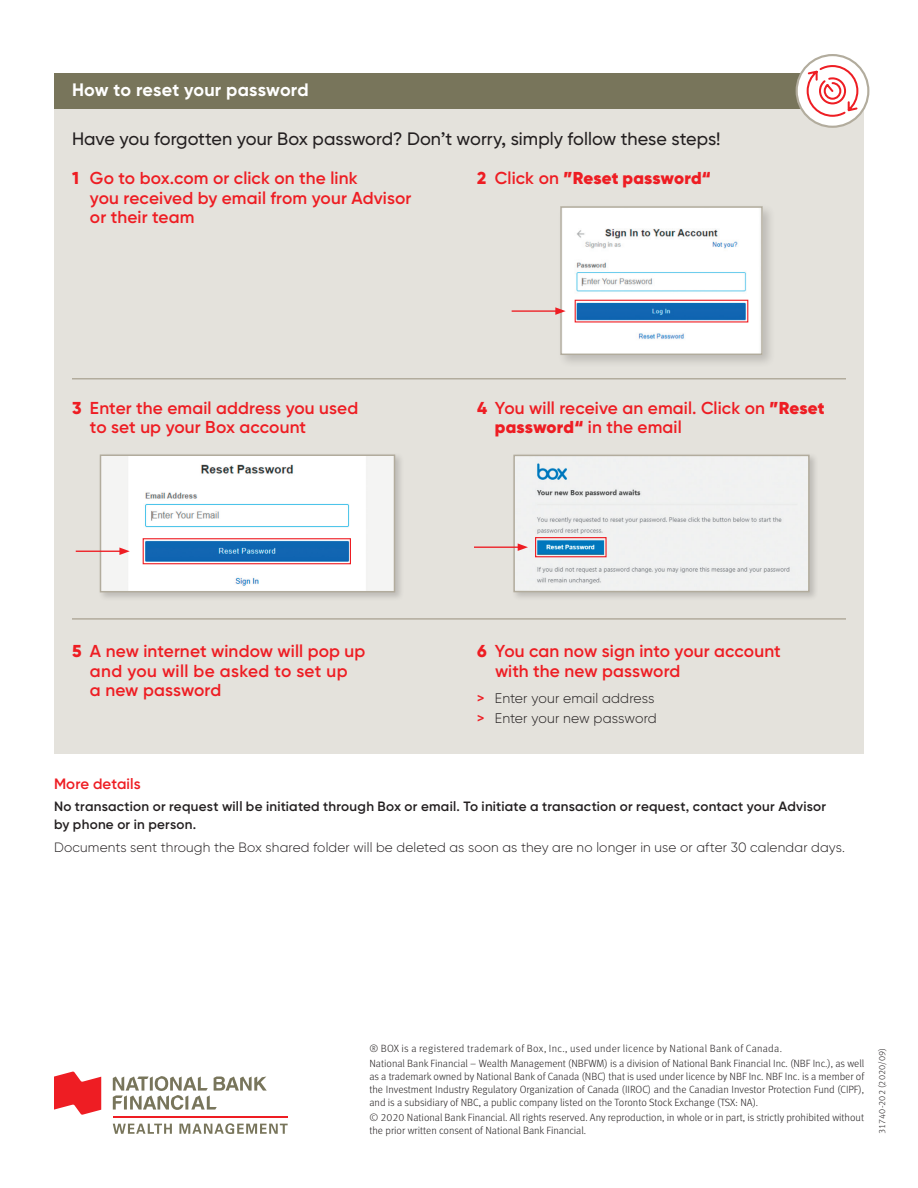
<style>
.page{position:relative;width:918px;height:1188px;background:#fff}
.page>*{position:absolute;margin:0;border:0;box-sizing:border-box;transform-origin:0 0}
.TEXTE_COURANT_BN{font:500 18px "Gilroy BN";color:#231f20}
.t1{font:700 18px "Gilroy BN";letter-spacing:.01em;color:#fff}
.INTRODUCTION{font:600 17.25px/19.5px "Gilroy BN";letter-spacing:.005em;color:#ee1d23}
.INTRODUCTION-2{font:900 17.25px "Gilroy BN";letter-spacing:.01em;color:#ee1d23}
.TEXTE_COURANT_BN-2{font:600 15px "Gilroy BN";letter-spacing:.01em;color:#ee1d23}
.TEXTE_COURANT_BN-3{font:300 13.8px "Gilroy BN";letter-spacing:.01em;color:#231f20}
.TEXTE_COURANT_BN-4{font:600 13.5px/18px "Gilroy BN";letter-spacing:.015em;color:#231f20}
.TEXTE_COURANT_BN-5{font:300 13.5px "Gilroy BN";letter-spacing:.01em;color:#231f20}
.t2{font:300 10.5px/12.8px "Meta OT";color:#231f20;text-align:justify}
.t3{font:300 10.5px "Meta OT";letter-spacing:.025em;color:#231f20}
.t4{font:300 9px "Meta OT";color:#231f20}
.s1{font-weight:800}
.s2{font-weight:600}
.s3{font-weight:900}
.s4{font-weight:600;color:#ee1d23}
</style>
<div class="page">
<div style="left:54px;top:108px;width:810px;height:646px;background:#e4e2dc"></div>
<div style="left:557px;top:203px;width:219px;height:165px;background:#231f20;opacity:.2"></div>
<img style="left:563px;top:209px;width:197px;height:143px">
<div style="left:560px;top:206px;width:203px;height:149px;border:2px solid #b2ac9d"></div>
<hr style="left:512px;top:310px;width:46px;height:2px;background:#ee1d23">
<svg style="left:555px;top:307px;width:11px;height:8px"></svg>
<div style="left:511px;top:452px;width:307px;height:149px;background:#231f20;opacity:.2"></div>
<img style="left:516px;top:458px;width:291px;height:131px">
<div style="left:513px;top:455px;width:297px;height:137px;border:2px solid #b2ac9d"></div>
<div style="left:54px;top:73px;width:810px;height:36px;background:#78755b"></div>
<div style="left:575px;top:300px;width:173px;height:22px;border:1px solid #ee1d23"></div>
<div style="left:98px;top:453px;width:307px;height:149px;background:#231f20;opacity:.2"></div>
<img style="left:103px;top:458px;width:289px;height:131px">
<div style="left:100px;top:455px;width:295px;height:137px;border:2px solid #b2ac9d"></div>
<div style="left:143px;top:538px;width:208px;height:26px;border:1px solid #ee1d23"></div>
<hr style="left:76px;top:551px;width:46px;height:1px;background:#ee1d23">
<svg style="left:119px;top:547px;width:11px;height:8px"></svg>
<div style="left:535px;top:537px;width:72px;height:20px;border:1px solid #ee1d23"></div>
<hr style="left:474px;top:547px;width:46px;height:1px;background:#ee1d23">
<svg style="left:518px;top:543px;width:10px;height:8px"></svg>
<svg style="left:797px;top:55px;width:71px;height:72px"></svg>
<div style="left:796px;top:54px;width:73px;height:74px;border:2px solid #b2ac9d;border-radius:50%"></div>
<svg style="left:806px;top:64px;width:53px;height:54px;background:#facccd"></svg>
<hr style="left:72px;top:378px;width:774px;height:2px;background:#b2ac9d">
<hr style="left:72px;top:618px;width:774px;height:2px;background:#b2ac9d">
<svg style="left:54px;top:1071px;width:47px;height:44px"></svg>
<hr style="left:113px;top:1116px;width:175px;height:1px;background:#ee1d23">
<svg style="left:113px;top:1076px;width:154px;height:34px"></svg>
<svg style="left:113px;top:1124px;width:59px;height:10px"></svg>
<svg style="left:179px;top:1123px;width:109px;height:11px"></svg>
<p class="t1" style="left:72px;top:78px;width:238px">How to reset your password</p>
<p class="TEXTE_COURANT_BN" style="left:72px;top:127px;width:650px">Have you forgotten your Box password? Don’t worry, simply follow these steps!</p>
<p class="INTRODUCTION" style="left:90px;top:168px;width:323px;text-indent:-18px"><span class="s1">1</span> Go to box.com or click on the link<br>you received by email from your Advisor or their team</p>
<p class="INTRODUCTION-2" style="left:477px;top:167px;width:236px"><span class="s1">2</span> <span class="s2">Click on</span> ”Reset password“</p>
<p class="INTRODUCTION" style="left:90px;top:398px;width:270px;text-indent:-18px"><span class="s1">3</span> Enter the email address you used to set up your Box account</p>
<p class="INTRODUCTION" style="left:495px;top:398px;width:331px;text-indent:-18px"><span class="s1">4</span> You will receive an email. Click on <span class="s3">”Reset password“</span> in the email</p>
<p class="INTRODUCTION" style="left:90px;top:642px;width:277px;text-indent:-18px"><span class="s1">5</span> A new internet window will pop up and you will be asked to set up<br>a new password</p>
<p class="INTRODUCTION" style="left:495px;top:642px;width:287px;text-indent:-18px"><span class="s1">6</span> You can now sign into your account with the new password</p>
<p class="TEXTE_COURANT_BN-3" style="left:477px;top:690px;width:179px"><span class="s4">&gt;</span> Enter your email address</p>
<p class="TEXTE_COURANT_BN-3" style="left:477px;top:710px;width:181px"><span class="s4">&gt;</span> Enter your new password</p>
<p class="TEXTE_COURANT_BN-2" style="left:54px;top:774px;width:88px">More details</p>
<p class="TEXTE_COURANT_BN-4" style="left:54px;top:798px;width:774px">No transaction or request will be initiated through Box or email. To initiate a transaction or request, contact your Advisor by phone or in person.</p>
<p class="TEXTE_COURANT_BN-5" style="left:54px;top:839px;width:793px">Documents sent through the Box shared folder will be deleted as soon as they are no longer in use or after 30 calendar days.</p>
<p class="t3" style="left:369px;top:1042px;width:414px">® BOX is a registered trademark of Box, Inc., used under licence by National Bank of Canada.</p>
<p class="t2" style="left:369px;top:1057px;width:496px">National Bank Financial – Wealth Management (NBFWM) is a division of National Bank Financial Inc. (NBF Inc.), as well as a trademark owned by National Bank of Canada (NBC) that is used under licence by NBF Inc. NBF Inc. is a member of the Investment Industry Regulatory Organization of Canada (IIROC) and the Canadian Investor Protection Fund (CIPF), and is a subsidiary of NBC, a public company listed on the Toronto Stock Exchange (TSX: NA).</p>
<p class="t2" style="left:369px;top:1111px;width:496px">© 2020 National Bank Financial. All rights reserved. Any reproduction, in whole or in part, is strictly prohibited without the prior written consent of National Bank Financial.</p>
<p class="t4" style="left:877px;top:1134px;width:87px;rotate:-90deg">31740-202 (2020/09)</p>
</div>
